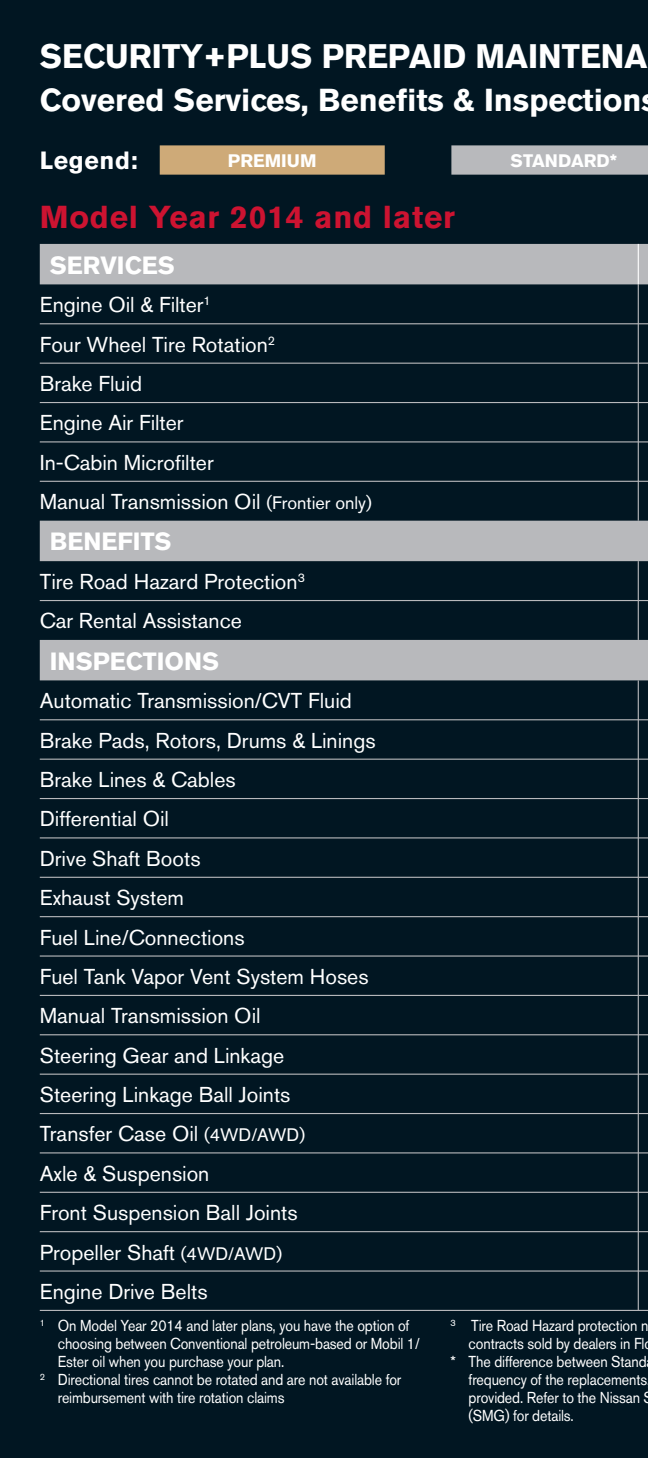
<style>
.page{position:relative;width:648px;height:1458px;background:#011622}
.page>*{position:absolute;margin:0;border:0;box-sizing:border-box;transform-origin:0 0}
.t1{font:700 33.75px "Nissan AG";color:#fff;scale:.96 1}
.t2{font:700 31.5px "Nissan AG";color:#fff}
.t3{font:700 31.5px "Nissan AG";letter-spacing:.025em;color:#cd1331}
.t4{font:700 24.75px "Nissan AG";color:#fff}
.t5{font:21.38px/39.4px "Nissan AG";color:#fff}
.t6{font:700 18px "Nissan AG";color:#fff}
.t7{font:15.75px "Nissan AG";letter-spacing:-.01em;color:#fff;scale:.9 1}
.t8{font:15.75px "Nissan AG";letter-spacing:-.01em;color:#fff}
.s1{font-size:18px}
</style>
<div class="page">
<svg style="left:40px;top:244px;width:608px;height:436px;background:#35444e"></svg>
<hr style="left:638px;top:680px;width:1px;height:39px;background:#b8b9bc">
<hr style="left:647px;top:680px;width:1px;height:39px;background:#b8b9bc">
<hr style="left:40px;top:719px;width:598px;height:1px;background:#b8b9bc">
<hr style="left:638px;top:720px;width:1px;height:39px;background:#b8b9bc">
<hr style="left:647px;top:720px;width:1px;height:39px;background:#b8b9bc">
<hr style="left:40px;top:759px;width:598px;height:1px;background:#b8b9bc">
<hr style="left:638px;top:760px;width:1px;height:38px;background:#b8b9bc">
<hr style="left:647px;top:760px;width:1px;height:38px;background:#b8b9bc">
<hr style="left:40px;top:798px;width:598px;height:1px;background:#b8b9bc">
<hr style="left:638px;top:799px;width:1px;height:38px;background:#b8b9bc">
<hr style="left:647px;top:799px;width:1px;height:38px;background:#b8b9bc">
<hr style="left:40px;top:837px;width:598px;height:1px;background:#b8b9bc">
<hr style="left:638px;top:838px;width:1px;height:39px;background:#b8b9bc">
<hr style="left:647px;top:838px;width:1px;height:39px;background:#b8b9bc">
<hr style="left:40px;top:877px;width:598px;height:1px;background:#b8b9bc">
<hr style="left:638px;top:878px;width:1px;height:38px;background:#b8b9bc">
<hr style="left:647px;top:878px;width:1px;height:38px;background:#b8b9bc">
<hr style="left:40px;top:916px;width:598px;height:1px;background:#b8b9bc">
<hr style="left:638px;top:917px;width:1px;height:38px;background:#b8b9bc">
<hr style="left:647px;top:917px;width:1px;height:38px;background:#b8b9bc">
<hr style="left:40px;top:955px;width:598px;height:2px;background:#b8b9bc">
<hr style="left:638px;top:957px;width:1px;height:38px;background:#b8b9bc">
<svg style="left:638px;top:955px;width:10px;height:2px"></svg>
<hr style="left:647px;top:957px;width:1px;height:38px;background:#b8b9bc">
<hr style="left:40px;top:995px;width:598px;height:1px;background:#b8b9bc">
<hr style="left:638px;top:996px;width:1px;height:38px;background:#b8b9bc">
<hr style="left:647px;top:996px;width:1px;height:38px;background:#b8b9bc">
<hr style="left:40px;top:1034px;width:598px;height:1px;background:#b8b9bc">
<hr style="left:638px;top:1035px;width:1px;height:39px;background:#b8b9bc">
<hr style="left:647px;top:1035px;width:1px;height:39px;background:#b8b9bc">
<hr style="left:40px;top:1074px;width:598px;height:1px;background:#b8b9bc">
<hr style="left:638px;top:1075px;width:1px;height:38px;background:#b8b9bc">
<hr style="left:647px;top:1075px;width:1px;height:38px;background:#b8b9bc">
<hr style="left:40px;top:1113px;width:598px;height:1px;background:#b8b9bc">
<hr style="left:638px;top:1114px;width:1px;height:38px;background:#b8b9bc">
<hr style="left:647px;top:1114px;width:1px;height:38px;background:#b8b9bc">
<hr style="left:40px;top:1152px;width:598px;height:1px;background:#b8b9bc">
<hr style="left:638px;top:1153px;width:1px;height:39px;background:#b8b9bc">
<hr style="left:647px;top:1153px;width:1px;height:39px;background:#b8b9bc">
<hr style="left:40px;top:1192px;width:598px;height:1px;background:#b8b9bc">
<hr style="left:638px;top:1193px;width:1px;height:38px;background:#b8b9bc">
<hr style="left:647px;top:1193px;width:1px;height:38px;background:#b8b9bc">
<hr style="left:40px;top:1231px;width:598px;height:1px;background:#b8b9bc">
<hr style="left:638px;top:1232px;width:1px;height:38px;background:#b8b9bc">
<hr style="left:647px;top:1232px;width:1px;height:38px;background:#b8b9bc">
<hr style="left:40px;top:1270px;width:598px;height:2px;background:#b8b9bc">
<hr style="left:638px;top:1272px;width:1px;height:38px;background:#b8b9bc">
<svg style="left:638px;top:1270px;width:10px;height:2px"></svg>
<hr style="left:647px;top:1272px;width:1px;height:38px;background:#b8b9bc">
<hr style="left:40px;top:1310px;width:598px;height:1px;background:#b8b9bc">
<hr style="left:638px;top:284px;width:1px;height:39px;background:#b8b9bc">
<hr style="left:647px;top:284px;width:1px;height:39px;background:#b8b9bc">
<hr style="left:40px;top:323px;width:598px;height:1px;background:#b8b9bc">
<hr style="left:638px;top:324px;width:1px;height:39px;background:#b8b9bc">
<hr style="left:647px;top:324px;width:1px;height:39px;background:#b8b9bc">
<hr style="left:40px;top:363px;width:598px;height:1px;background:#b8b9bc">
<hr style="left:638px;top:364px;width:1px;height:38px;background:#b8b9bc">
<hr style="left:647px;top:364px;width:1px;height:38px;background:#b8b9bc">
<hr style="left:40px;top:402px;width:598px;height:1px;background:#b8b9bc">
<hr style="left:638px;top:403px;width:1px;height:38px;background:#b8b9bc">
<hr style="left:647px;top:403px;width:1px;height:38px;background:#b8b9bc">
<hr style="left:40px;top:441px;width:598px;height:1px;background:#b8b9bc">
<hr style="left:638px;top:442px;width:1px;height:39px;background:#b8b9bc">
<hr style="left:647px;top:442px;width:1px;height:39px;background:#b8b9bc">
<hr style="left:40px;top:481px;width:598px;height:1px;background:#b8b9bc">
<hr style="left:638px;top:482px;width:1px;height:39px;background:#b8b9bc">
<hr style="left:647px;top:482px;width:1px;height:39px;background:#b8b9bc">
<hr style="left:638px;top:561px;width:1px;height:39px;background:#b8b9bc">
<hr style="left:647px;top:561px;width:1px;height:39px;background:#b8b9bc">
<hr style="left:40px;top:600px;width:598px;height:1px;background:#b8b9bc">
<hr style="left:638px;top:601px;width:1px;height:39px;background:#b8b9bc">
<hr style="left:638px;top:244px;width:1px;height:40px;background:#fff">
<div style="left:161px;top:147px;width:223px;height:27px;background:#ceaa78"></div>
<hr style="left:160px;top:145px;width:225px;height:3px;background:#ceaa78">
<hr style="left:160px;top:148px;width:2px;height:24px;background:#ceaa78">
<hr style="left:382px;top:148px;width:3px;height:24px;background:#ceaa78">
<hr style="left:160px;top:172px;width:225px;height:3px;background:#ceaa78">
<div style="left:453px;top:147px;width:195px;height:27px;background:#b8b9bc"></div>
<hr style="left:451px;top:145px;width:197px;height:3px;background:#b8b9bc">
<hr style="left:451px;top:148px;width:3px;height:24px;background:#b8b9bc">
<hr style="left:451px;top:172px;width:197px;height:3px;background:#b8b9bc">
<p class="t1" style="left:40px;top:37px;width:635px">SECURITY+PLUS PREPAID MAINTENA</p>
<p class="t2" style="left:40px;top:82px;width:603px">Covered Services, Benefits &amp; Inspection</p>
<p class="t4" style="left:40px;top:146px;width:100px">Legend:</p>
<p class="t6" style="left:228px;top:150px;width:90px">PREMIUM</p>
<p class="t6" style="left:511px;top:150px;width:108px">STANDARD*</p>
<p class="t3" style="left:40px;top:199px;width:417px">Model Year 2014 and later</p>
<p class="t4" style="left:50px;top:251px;width:126px">SERVICES</p>
<p class="t5" style="left:40px;top:285px;width:334px">Engine Oil &amp; Filter<sup>1<br></sup>Four Wheel Tire Rotation<sup>2<br></sup>Brake Fluid<br>Engine Air Filter<br>In-Cabin Microfilter<br>Manual Transmission Oil <span class="s1">(Frontier only)</span></p>
<p class="t4" style="left:50px;top:528px;width:123px">BENEFITS</p>
<p class="t5" style="left:40px;top:562px;width:267px">Tire Road Hazard Protection<sup>3<br></sup>Car Rental Assistance</p>
<p class="t4" style="left:50px;top:647px;width:171px">INSPECTIONS</p>
<p class="t5" style="left:40px;top:681px;width:337px">Automatic Transmission/CVT Fluid<br>Brake Pads, Rotors, Drums &amp; Linings<br>Brake Lines &amp; Cables<br>Differential Oil<br>Drive Shaft Boots<br>Exhaust System<br>Fuel Line/Connections<br>Fuel Tank Vapor Vent System Hoses<br>Manual Transmission Oil<br>Steering Gear and Linkage<br>Steering Linkage Ball Joints<br>Transfer Case Oil <span class="s1">(4WD/AWD)<br></span>Axle &amp; Suspension<br>Front Suspension Ball Joints<br>Propeller Shaft <span class="s1">(4WD/AWD)<br></span>Engine Drive Belts</p>
<p class="t7" style="left:40px;top:1316px;width:412px"><sup>1</sup> On Model Year 2014 and later plans, you have the option of</p>
<p class="t7" style="left:58px;top:1334px;width:404px">choosing between Conventional petroleum-based or Mobil 1/</p>
<p class="t7" style="left:58px;top:1352px;width:253px">Ester oil when you purchase your plan.</p>
<p class="t7" style="left:40px;top:1370px;width:403px"><sup>2</sup> Directional tires cannot be rotated and are not available for</p>
<p class="t7" style="left:58px;top:1388px;width:253px">reimbursement with tire rotation claims</p>
<p class="t7" style="left:451px;top:1316px;width:221px"><sup>3</sup> Tire Road Hazard protection n</p>
<p class="t7" style="left:469px;top:1334px;width:197px">contracts sold by dealers in Fl</p>
<p class="t8" style="left:451px;top:1352px;width:198px">* The difference between Stand</p>
<p class="t7" style="left:469px;top:1370px;width:200px">frequency of the replacements</p>
<p class="t7" style="left:469px;top:1388px;width:192px">provided. Refer to the Nissan</p>
<p class="t7" style="left:469px;top:1406px;width:118px">(SMG) for details.</p>
</div>
